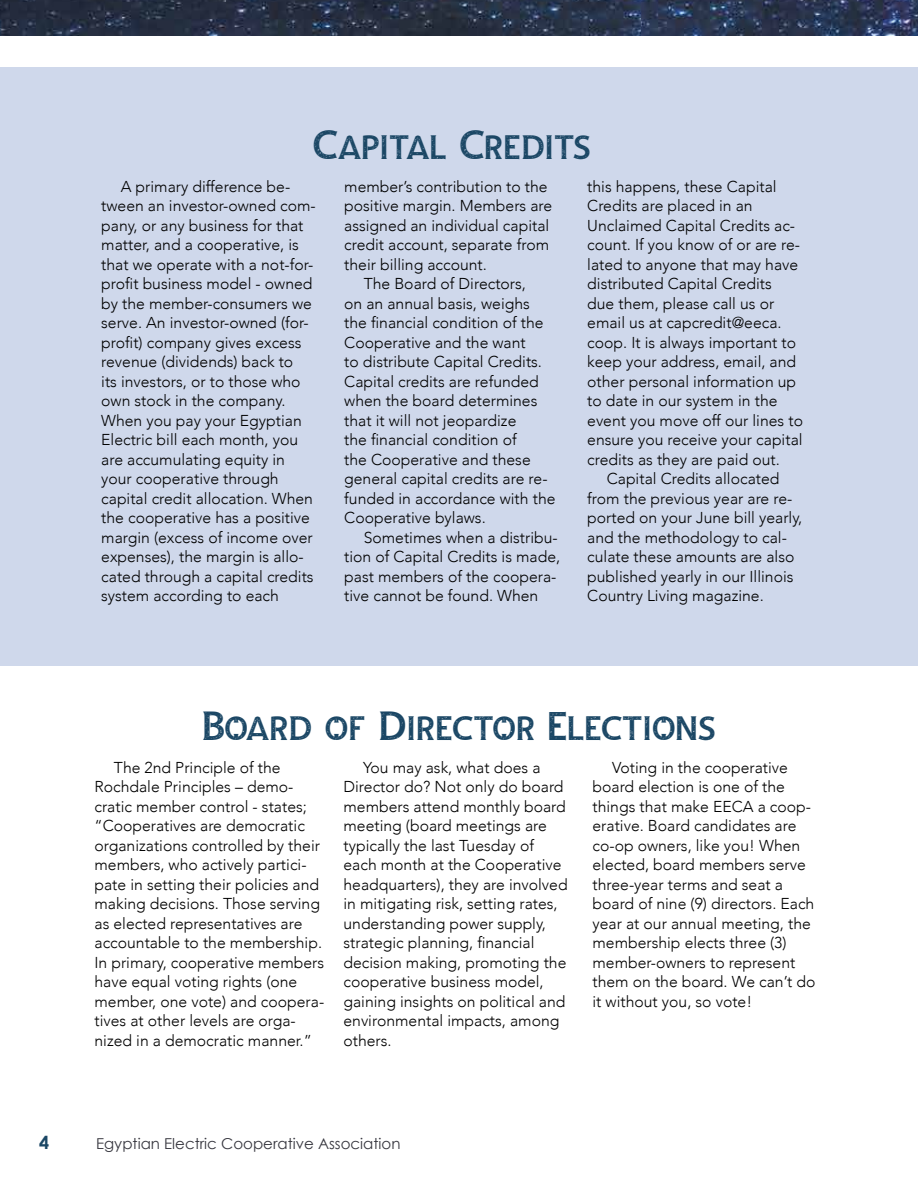
<style>
.page{position:relative;width:918px;height:1188px;background:#fff}
.page>*{position:absolute;margin:0;border:0;box-sizing:border-box;transform-origin:0 0}
.t1{font:39px "Andamar Serif Rough";color:#1b4765}
.t2{font:700 18px "Century Gothic";color:#1b4765}
.t3{font:300 15.75px/19.5px "Avenir";color:#000}
.t4{font:15px "Century Gothic";color:#37373f}
</style>
<div class="page">
<img style="left:0;top:0;width:918px;height:36px">
<div style="left:0;top:68px;width:918px;height:598px;background:#cfd8eb"></div>
<h1 class="t1" style="left:313px;top:121px;width:279px">Capital Credits</h1>
<p class="t3" style="left:101px;top:177px;width:216px;text-indent:19px">A primary difference be&shy;tween an investor-owned com&shy;pany, or any business for that matter, and a cooperative, is that we operate with a not-for&shy;profit business model - owned by the member-consumers we serve. An investor-owned (for&shy;profit) company gives excess revenue (dividends) back to<br>its investors, or to those who own stock in the company.<br>When you pay your Egyptian<br>Electric bill each month, you are accumulating equity in your cooperative through capital credit allocation. When the cooperative has a positive margin (excess of income over expenses), the margin is allo&shy;cated through a capital credits system according to each</p>
<p class="t3" style="left:344px;top:177px;width:205px">member’s contribution to the</p>
<p class="t3" style="left:587px;top:177px;width:217px">this happens, these Capital<br>Credits are placed in an<br>Unclaimed Capital Credits ac&shy;count. If you know of or are re&shy;lated to anyone that may have distributed Capital Credits<br>due them, please call us or email us at capcredit@eeca. coop. It is always important to keep your address, email, and other personal information up to date in our system in the event you move off our lines to ensure you receive your capital credits as they are paid out.</p>
<p class="t3" style="left:587px;top:469px;width:217px;text-indent:19px">Capital Credits allocated from the previous year are re&shy;ported on your June bill yearly, and the methodology to cal&shy;culate these amounts are also published yearly in our Illinois<br>Country Living magazine.</p>
<p class="t3" style="left:344px;top:196px;width:210px">positive margin. Members are</p>
<p class="t3" style="left:344px;top:216px;width:207px">assigned an individual capital</p>
<p class="t3" style="left:344px;top:235px;width:206px">credit account, separate from</p>
<p class="t3" style="left:344px;top:255px;width:144px">their billing account.</p>
<p class="t3" style="left:364px;top:274px;width:164px">The Board of Directors,</p>
<p class="t3" style="left:344px;top:294px;width:187px">on an annual basis, weighs</p>
<p class="t3" style="left:344px;top:313px;width:201px">the financial condition of the</p>
<p class="t3" style="left:344px;top:333px;width:183px">Cooperative and the want</p>
<p class="t3" style="left:344px;top:352px;width:199px">to distribute Capital Credits.</p>
<p class="t3" style="left:344px;top:372px;width:196px">Capital credits are refunded</p>
<p class="t3" style="left:344px;top:391px;width:195px">when the board determines</p>
<p class="t3" style="left:344px;top:411px;width:174px">that it will not jeopardize</p>
<p class="t3" style="left:344px;top:430px;width:174px">the financial condition of</p>
<p class="t3" style="left:344px;top:450px;width:188px">the Cooperative and these</p>
<p class="t3" style="left:344px;top:469px;width:205px">general capital credits are re-</p>
<p class="t3" style="left:344px;top:489px;width:213px">funded in accordance with the</p>
<p class="t3" style="left:344px;top:508px;width:143px">Cooperative bylaws.</p>
<p class="t3" style="left:364px;top:528px;width:196px">Sometimes when a distribu-</p>
<p class="t3" style="left:344px;top:547px;width:218px">tion of Capital Credits is made,</p>
<p class="t3" style="left:344px;top:567px;width:214px">past members of the coopera-</p>
<p class="t3" style="left:344px;top:586px;width:196px">tive cannot be found. When</p>
<h1 class="t1" style="left:202px;top:702px;width:516px">Board of Director Elections</h1>
<p class="t3" style="left:94px;top:758px;width:231px;text-indent:19px">The 2nd Principle of the<br>Rochdale Principles – demo&shy;cratic member control - states; “Cooperatives are democratic organizations controlled by their members, who actively partici&shy;pate in setting their policies and making decisions. Those serving as elected representatives are accountable to the membership.<br>In primary, cooperative members have equal voting rights (one member, one vote) and coopera&shy;tives at other levels are orga&shy;nized in a democratic manner.”</p>
<p class="t3" style="left:344px;top:758px;width:226px;text-indent:19px">You may ask, what does a<br>Director do? Not only do board members attend monthly board meeting (board meetings are typically the last Tuesday of each month at the Cooperative headquarters), they are involved in mitigating risk, setting rates, understanding power supply, strategic planning, financial decision making, promoting the cooperative business model, gaining insights on political and environmental impacts, among others.</p>
<p class="t3" style="left:593px;top:758px;width:225px;text-indent:19px">Voting in the cooperative board election is one of the things that make EECA a coop&shy;erative. Board candidates are co-op owners, like you! When elected, board members serve three-year terms and seat a board of nine (9) directors. Each year at our annual meeting, the membership elects three (3) member-owners to represent them on the board. We can’t do it without you, so vote!</p>
<p class="t2" style="left:39px;top:1128px;width:12px">4</p>
<p class="t4" style="left:96px;top:1133px;width:306px">Egyptian Electric Cooperative Association</p>
</div>
